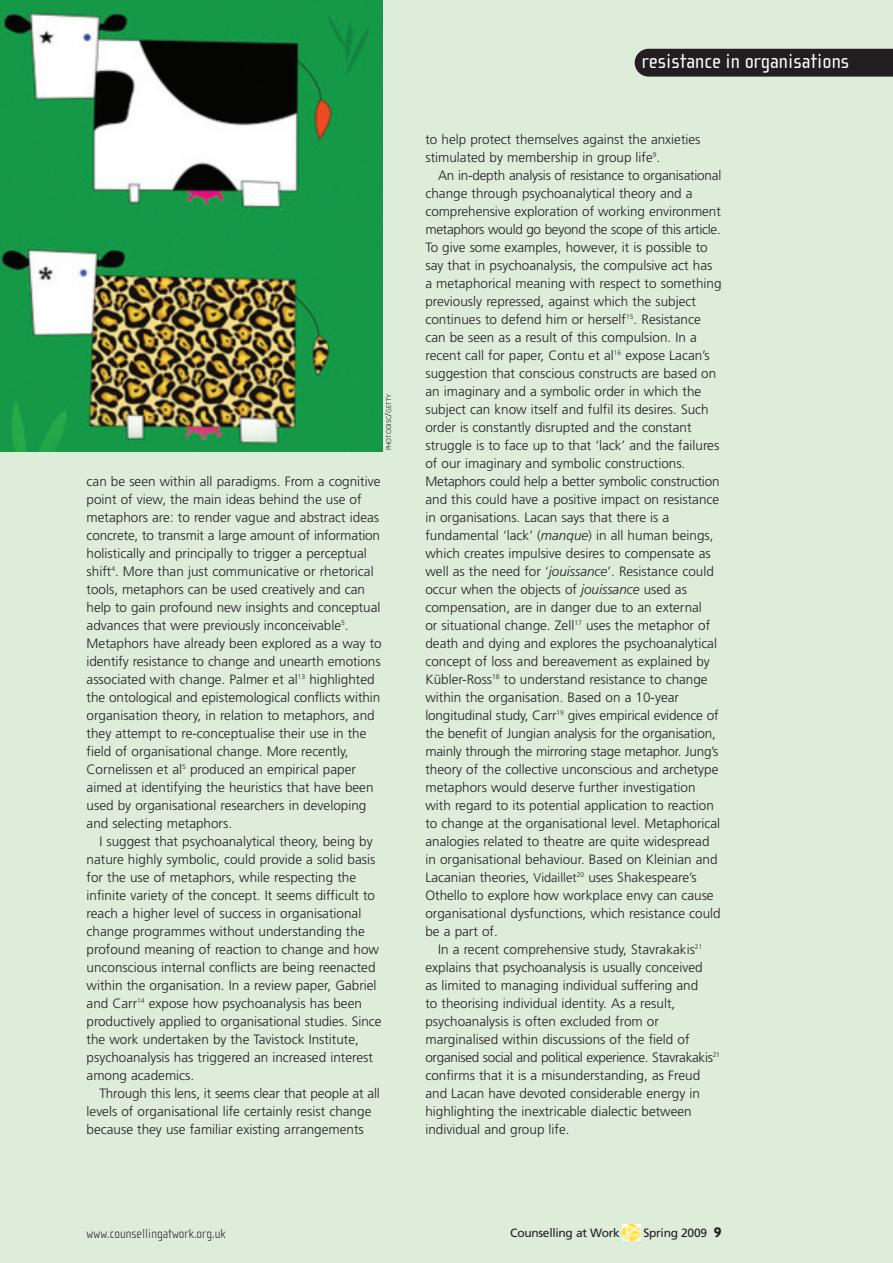
<style>
.page{position:relative;width:893px;height:1263px;background:#fff}
.page>*{position:absolute;margin:0;border:0;box-sizing:border-box;transform-origin:0 0}
.t1{font:21px "Cholla Sans";color:#fff}
.t2{font:300 13.5px/18px "Frutiger";color:#231f20}
.t3{font:100 13.5px "Cholla Sans";color:#231f20}
.t4{font:12px "Frutiger";letter-spacing:-.02em;color:#231f20}
.t5{font:300 6.75px "Frutiger";color:#231f20}
.s1{font-size:9px}
.s2{font-style:italic}
.s3{font-size:12.75px}
.s4{font-family:"Agenda";font-weight:700;font-size:15px}
</style>
<div class="page">
<div style="left:0;top:0;width:892px;height:1263px;background:#ddedda"></div>
<img style="left:622px;top:1224px;width:18px;height:17px">
<div style="left:634px;top:49px;width:258px;height:28px;background:#231f20"></div>
<img style="left:0;top:0;width:383px;height:451px">
<p class="t5" style="left:386px;top:450px;width:58px;rotate:-90deg">PHOTODISC<span class="s1">/</span>GETTY</p>
<p class="t2" style="left:87px;top:473px;width:296px">can be seen within all paradigms. From a cognitive point of view, the main ideas behind the use of metaphors are: to render vague and abstract ideas concrete, to transmit a large amount of information holistically and principally to trigger a perceptual shift<sup>4</sup>. More than just communicative or rhetorical tools, metaphors can be used creatively and can help to gain profound new insights and conceptual advances that were previously inconceivable<sup>5</sup>.<br>Metaphors have already been explored as a way to identify resistance to change and unearth emotions associated with change. Palmer et al<sup>13</sup> highlighted the ontological and epistemological conflicts within organisation theory, in relation to metaphors, and they attempt to re-conceptualise their use in the field of organisational change. More recently, Cornelissen et al<sup>5</sup> produced an empirical paper aimed at identifying the heuristics that have been used by organisational researchers in developing and selecting metaphors.</p>
<p class="t2" style="left:87px;top:833px;width:296px;text-indent:13px">I suggest that psychoanalytical theory, being by nature highly symbolic, could provide a solid basis for the use of metaphors, while respecting the infinite variety of the concept. It seems difficult to reach a higher level of success in organisational change programmes without understanding the profound meaning of reaction to change and how unconscious internal conflicts are being reenacted within the organisation. In a review paper, Gabriel and Carr<sup>14</sup> expose how psychoanalysis has been productively applied to organisational studies. Since the work undertaken by the Tavistock Institute, psychoanalysis has triggered an increased interest among academics.</p>
<p class="t2" style="left:87px;top:1085px;width:295px;text-indent:13px">Through this lens, it seems clear that people at all levels of organisational life certainly resist change because they use familiar existing arrangements</p>
<h1 class="t1" style="left:642px;top:54px;width:209px">resistance in organisations</h1>
<p class="t2" style="left:425px;top:131px;width:276px">to help protect themselves against the anxieties stimulated by membership in group life<sup>9</sup>.</p>
<p class="t2" style="left:425px;top:167px;width:297px;text-indent:13px">An in-depth analysis of resistance to organisational change through psychoanalytical theory and a comprehensive exploration of working environment metaphors would go beyond the scope of this article.<br>To give some examples, however, it is possible to say that in psychoanalysis, the compulsive act has a metaphorical meaning with respect to something previously repressed, against which the subject continues to defend him or herself<sup>15</sup>. Resistance can be seen as a result of this compulsion. In a recent call for paper, Contu et al<sup>16</sup> expose Lacan’s suggestion that conscious constructs are based on an imaginary and a symbolic order in which the subject can know itself and fulfil its desires. Such order is constantly disrupted and the constant struggle is to face up to that ‘lack’ and the failures of our imaginary and symbolic constructions.<br>Metaphors could help a better symbolic construction and this could have a positive impact on resistance in organisations. Lacan says that there is a fundamental ‘lack’ (<span class="s2">manque</span>) in all human beings, which creates impulsive desires to compensate as well as the need for ‘<span class="s2">jouissance</span>’. Resistance could occur when the objects of <span class="s2">jouissance</span> used as compensation, are in danger due to an external<br>or situational change. Zell<sup>17</sup> uses the metaphor of death and dying and explores the psychoanalytical concept of loss and bereavement as explained by Kübler-Ross<sup>18</sup> to understand resistance to change within the organisation. Based on a 10-year longitudinal study, Carr<sup>19</sup> gives empirical evidence of the benefit of Jungian analysis for the organisation, mainly through the mirroring stage metaphor. Jung’s theory of the collective unconscious and archetype metaphors would deserve further investigation with regard to its potential application to reaction to change at the organisational level. Metaphorical analogies related to theatre are quite widespread in organisational behaviour. Based on Kleinian and Lacanian theories, <span class="s3">Vidaillet</span><sup>20</sup> uses Shakespeare’s Othello to explore how workplace envy can cause organisational dysfunctions, which resistance could be a part of.</p>
<p class="t2" style="left:425px;top:941px;width:296px;text-indent:13px">In a recent comprehensive study, Stavrakakis<sup>21 </sup>explains that psychoanalysis is usually conceived<br>as limited to managing individual suffering and<br>to theorising individual identity. As a result, psychoanalysis is often excluded from or marginalised within discussions of the field of organised social and political experience. Stavrakakis<sup>21 </sup>confirms that it is a misunderstanding, as Freud and Lacan have devoted considerable energy in highlighting the inextricable dialectic between individual and group life.</p>
<p class="t3" style="left:87px;top:1228px;width:140px">www.counsellingatwork.org.uk</p>
<p class="t4" style="left:510px;top:1228px;width:111px">Counselling at Work</p>
<p class="t4" style="left:643px;top:1228px;width:80px">Spring 2009 <span class="s4">9</span></p>
</div>
